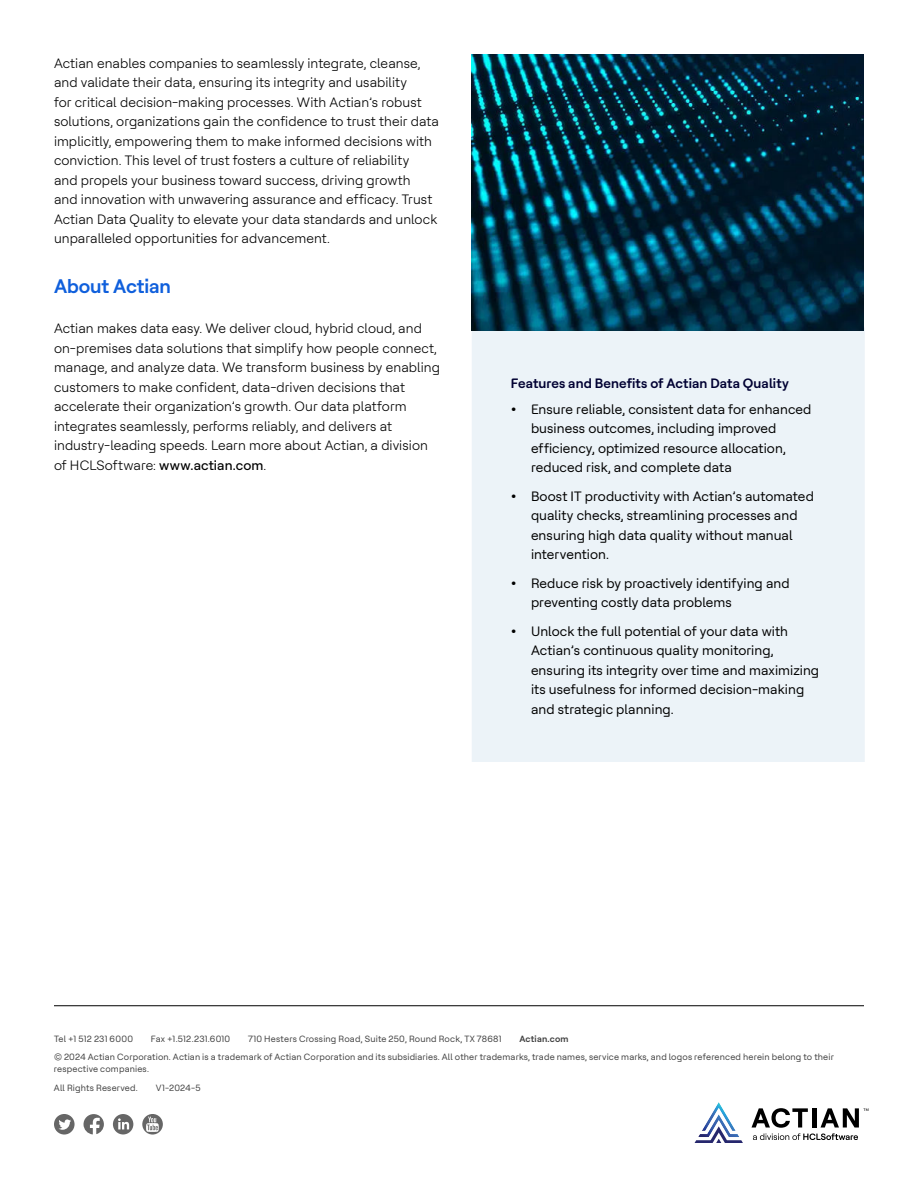
<style>
.page{position:relative;width:918px;height:1188px;background:#fff}
.page>*{position:absolute;margin:0;border:0;box-sizing:border-box;transform-origin:0 0}
.t1{font:700 19.5px "HCL Tech Roobert";letter-spacing:-.005em;color:#0f5fdc}
.t2{font:300 13.5px/19.5px "HCL Tech Roobert";letter-spacing:.005em;color:#000}
.t3{font:13.5px/19.5px "HCL Tech Roobert";letter-spacing:.005em;color:#000}
.t4{font:700 13.5px "HCL Tech Roobert";letter-spacing:.01em;color:#000032}
.t5{font:9px/12px "HCL Tech Roobert";letter-spacing:.02em;color:#404040}
.t6{font:700 9px "HCL Tech Roobert";letter-spacing:.02em;color:#404040}
.s1{font-weight:500}
.s2{font-family:"Ridley Grotesk";font-weight:700}
</style>
<div class="page">
<svg style="left:54px;top:1114px;width:21px;height:21px"></svg>
<svg style="left:84px;top:1114px;width:20px;height:20px"></svg>
<svg style="left:113px;top:1114px;width:20px;height:20px"></svg>
<svg style="left:142px;top:1114px;width:21px;height:21px"></svg>
<hr style="left:54px;top:1005px;width:810px;height:1px;background:#000">
<svg style="left:695px;top:1102px;width:48px;height:41px"></svg>
<svg style="left:752px;top:1108px;width:116px;height:32px"></svg>
<div style="left:473px;top:328px;width:391px;height:433px;background:#ecf3f8"></div>
<div style="left:472px;top:327px;width:393px;height:435px;border:2px solid #ecf3f8"></div>
<img style="left:472px;top:54px;width:391px;height:276px">
<p class="t2" style="left:54px;top:54px;width:386px">Actian enables companies to seamlessly integrate, cleanse, and validate their data, ensuring its integrity and usability<br>for critical decision-making processes. With Actian’s robust solutions, organizations gain the confidence to trust their data implicitly, empowering them to make informed decisions with conviction. This level of trust fosters a culture of reliability<br>and propels your business toward success, driving growth<br>and innovation with unwavering assurance and efficacy. Trust Actian Data Quality to elevate your data standards and unlock unparalleled opportunities for advancement.</p>
<h1 class="t1" style="left:54px;top:278px;width:119px">About Actian</h1>
<p class="t2" style="left:54px;top:319px;width:387px">Actian makes data easy. We deliver cloud, hybrid cloud, and on-premises data solutions that simplify how people connect, manage, and analyze data. We transform business by enabling customers to make confident, data-driven decisions that accelerate their organization’s growth. Our data platform integrates seamlessly, performs reliably, and delivers at industry-leading speeds. Learn more about Actian, a division of HCLSoftware: <span class="s1">www.actian.com</span>.</p>
<p class="t4" style="left:511px;top:377px;width:280px">Features and Benefits of Actian Data Quality</p>
<p class="t3" style="left:531px;top:400px;width:282px;text-indent:-20px"><span class="s2">•</span> Ensure reliable, consistent data for enhanced business outcomes, including improved efficiency, optimized resource allocation, reduced risk, and complete data</p>
<p class="t3" style="left:531px;top:487px;width:284px;text-indent:-20px"><span class="s2">•</span> Boost IT productivity with Actian’s automated quality checks, streamlining processes and ensuring high data quality without manual intervention.</p>
<p class="t3" style="left:531px;top:574px;width:260px;text-indent:-20px"><span class="s2">•</span> Reduce risk by proactively identifying and preventing costly data problems</p>
<p class="t3" style="left:531px;top:622px;width:290px;text-indent:-20px"><span class="s2">•</span> Unlock the full potential of your data with Actian’s continuous quality monitoring, ensuring its integrity over time and maximizing its usefulness for informed decision-making and strategic planning.</p>
<p class="t5" style="left:54px;top:1033px;width:81px">Tel +1 512 231 6000</p>
<p class="t5" style="left:151px;top:1033px;width:81px">Fax +1.512.231.6010</p>
<p class="t5" style="left:248px;top:1033px;width:255px">710 Hesters Crossing Road, Suite 250, Round Rock, TX 78681</p>
<p class="t6" style="left:519px;top:1034px;width:51px">Actian.com</p>
<p class="t5" style="left:54px;top:1052px;width:781px">© 2024 Actian Corporation. Actian is a trademark of Actian Corporation and its subsidiaries. All other trademarks, trade names, service marks, and logos referenced herein belong to their respective companies.</p>
<p class="t5" style="left:54px;top:1082px;width:85px">All Rights Reserved.</p>
<p class="t5" style="left:156px;top:1082px;width:47px">V1-2024-5</p>
</div>
